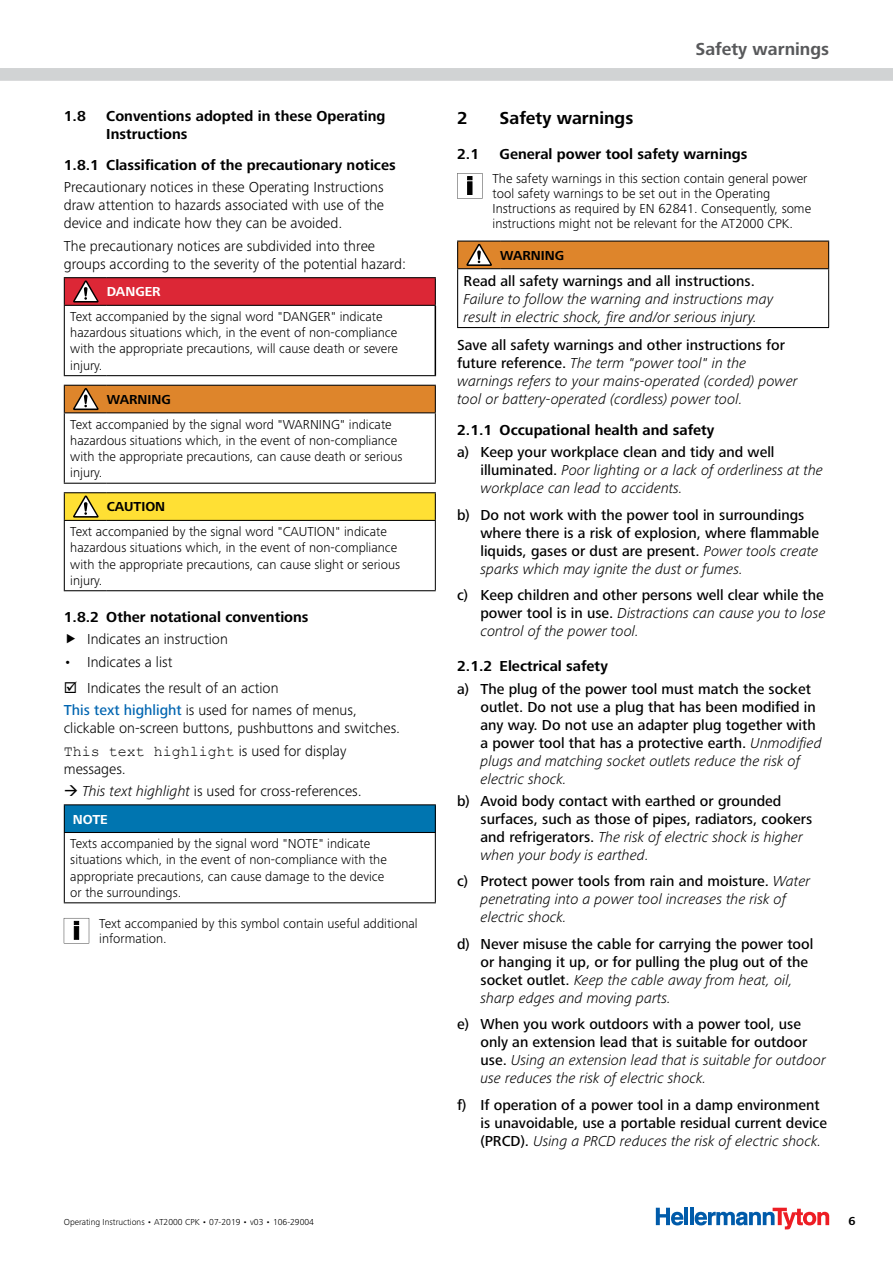
<style>
.page{position:relative;width:893px;height:1263px;background:#fff}
.page>*{position:absolute;margin:0;border:0;box-sizing:border-box;transform-origin:0 0}
.t1{font:700 18px "Frutiger Next LTW1 G";color:#000}
.t2{font:700 18px "Frutiger Next LTW1 G";color:#58595b}
.t3{font:500 15px/18px "Frutiger Next LTW1 G";color:#000}
.t4{font:italic 300 15px/18px "Frutiger Next LTW1 G";color:#000}
.t5{font:300 15px/18px "Frutiger Next LTW1 G";color:#000}
.t6{font:700 15px/18px "Frutiger Next LTW1 G";color:#000}
.t7{font:15px "Courier New";color:#000}
.t8{font:300 13.5px/16.2px "Frutiger Next LTW1 G";color:#000}
.t9{font:700 13.5px "Frutiger Next LTW1 G";color:#000}
.t10{font:700 13.5px "Frutiger Next LTW1 G";color:#fff}
.t11{font:700 12px "Frutiger Next LTW1 G";color:#000}
.t12{font:300 9px "Frutiger Next LTW1 G";color:#000}
.s1{font-weight:500;color:#0065b1}
.s2{font-family:"Frutiger Next LTW1 G";font-weight:300}
.s3{font-style:italic}
.s4{font-weight:500;font-style:normal}
.s5{font-weight:300;font-style:italic}
</style>
<div class="page">
<div style="left:0;top:68px;width:893px;height:13px;background:#d1d3d4"></div>
<hr style="left:684px;top:1208px;width:4px;height:17px;background:#005baa">
<hr style="left:690px;top:1208px;width:4px;height:17px;background:#005baa">
<svg style="left:656px;top:1208px;width:27px;height:17px"></svg>
<svg style="left:695px;top:1208px;width:134px;height:21px"></svg>
<hr style="left:435px;top:306px;width:1px;height:69px;background:#000">
<hr style="left:64px;top:277px;width:43px;height:1px;background:#000">
<hr style="left:64px;top:305px;width:43px;height:1px;background:#000">
<hr style="left:64px;top:306px;width:1px;height:69px;background:#000">
<hr style="left:107px;top:305px;width:329px;height:1px;background:#000">
<hr style="left:64px;top:375px;width:43px;height:1px;background:#000">
<hr style="left:107px;top:375px;width:329px;height:1px;background:#000">
<hr style="left:107px;top:277px;width:329px;height:1px;background:#000">
<svg style="left:64px;top:278px;width:372px;height:27px;background:#d42937"></svg>
<hr style="left:435px;top:413px;width:1px;height:70px;background:#000">
<hr style="left:64px;top:413px;width:1px;height:70px;background:#000">
<hr style="left:64px;top:483px;width:43px;height:1px;background:#000">
<hr style="left:107px;top:483px;width:329px;height:1px;background:#000">
<svg style="left:64px;top:385px;width:372px;height:28px;background:#cf7e2c"></svg>
<hr style="left:435px;top:521px;width:1px;height:69px;background:#000">
<hr style="left:64px;top:492px;width:43px;height:1px;background:#000">
<hr style="left:107px;top:492px;width:329px;height:1px;background:#000">
<hr style="left:64px;top:520px;width:43px;height:1px;background:#000">
<hr style="left:64px;top:521px;width:1px;height:69px;background:#000">
<hr style="left:107px;top:520px;width:329px;height:1px;background:#000">
<hr style="left:64px;top:590px;width:43px;height:1px;background:#000">
<hr style="left:107px;top:590px;width:329px;height:1px;background:#000">
<svg style="left:64px;top:493px;width:372px;height:27px;background:#f6d835"></svg>
<div style="left:64px;top:805px;width:371px;height:27px;background:#0075b0"></div>
<hr style="left:435px;top:833px;width:1px;height:69px;background:#000">
<hr style="left:64px;top:833px;width:1px;height:69px;background:#000">
<hr style="left:64px;top:902px;width:372px;height:1px;background:#000">
<hr style="left:64px;top:804px;width:372px;height:1px;background:#000">
<svg style="left:64px;top:805px;width:1px;height:27px"></svg>
<svg style="left:435px;top:805px;width:1px;height:27px"></svg>
<hr style="left:64px;top:832px;width:372px;height:1px;background:#000">
<svg style="left:64px;top:918px;width:25px;height:25px"></svg>
<svg style="left:457px;top:173px;width:25px;height:26px"></svg>
<hr style="left:828px;top:269px;width:1px;height:58px;background:#000">
<hr style="left:457px;top:269px;width:1px;height:58px;background:#000">
<hr style="left:457px;top:327px;width:43px;height:1px;background:#000">
<hr style="left:500px;top:327px;width:329px;height:1px;background:#000">
<svg style="left:457px;top:241px;width:372px;height:28px;background:#cf7e2c"></svg>
<p class="t6" style="left:64px;top:108px;width:24px">1.8</p>
<p class="t6" style="left:106px;top:108px;width:281px">Conventions adopted in these Operating<br>Instructions</p>
<p class="t6" style="left:64px;top:157px;width:333px">1.8. 1 Classification of the precautionary notices</p>
<p class="t5" style="left:64px;top:178px;width:322px;text-align:justify">Precautionary notices in these Operating Instructions draw attention to hazards associated with use of the device and indicate how they can be avoided.</p>
<p class="t5" style="left:64px;top:237px;width:344px">The precautionary notices are subdivided into three groups according to the severity of the potential hazard:</p>
<p class="t10" style="left:107px;top:284px;width:55px">DANGER</p>
<p class="t8" style="left:70px;top:308px;width:329px">Text accompanied by the signal word "DANGER" indicate hazardous situations which, in the event of non-compliance with the appropriate precautions, will cause death or severe injury.</p>
<p class="t9" style="left:107px;top:392px;width:66px">WARNING</p>
<p class="t8" style="left:70px;top:416px;width:334px">Text accompanied by the signal word "WARNING" indicate hazardous situations which, in the event of non-compliance with the appropriate precautions, can cause death or serious injury.</p>
<p class="t9" style="left:107px;top:499px;width:60px">CAUTION</p>
<p class="t8" style="left:70px;top:523px;width:331px">Text accompanied by the signal word "CAUTION" indicate hazardous situations which, in the event of non-compliance with the appropriate precautions, can cause slight or serious injury.</p>
<p class="t6" style="left:64px;top:608px;width:246px">1.8. 2 Other notational conventions</p>
<p class="t5" style="left:87px;top:630px;width:142px">Indicates an instruction</p>
<p class="t5" style="left:87px;top:648px;width:193px;line-height:26.5px;text-indent:-23px">• Indicates a list<br>Indicates the result of an action</p>
<p class="t5" style="left:64px;top:701px;width:338px"><span class="s1">This text highlight</span> is used for names of menus, clickable on-screen buttons, pushbuttons and switches.</p>
<p class="t7" style="left:64px;top:741px;width:284px">This text highlight <span class="s2">is used for display</span></p>
<p class="t5" style="left:64px;top:759px;width:64px">messages.</p>
<p class="t5" style="left:64px;top:782px;width:299px">→ <span class="s3">This text highlight</span> is used for cross-references.</p>
<p class="t10" style="left:73px;top:811px;width:37px">NOTE</p>
<p class="t8" style="left:70px;top:836px;width:318px">Texts accompanied by the signal word "NOTE" indicate situations which, in the event of non-compliance with the appropriate precautions, can cause damage to the device or the surroundings.</p>
<p class="t8" style="left:99px;top:915px;width:320px;line-height:15px">Text accompanied by this symbol contain useful additional information.</p>
<p class="t12" style="left:64px;top:1217px;width:252px">Operating Instructions • AT2000 CPK • 07-2019 • v03 • 106-29004</p>
<p class="t2" style="left:695px;top:39px;width:135px">Safety warnings</p>
<p class="t1" style="left:457px;top:107px;width:12px">2</p>
<p class="t1" style="left:500px;top:107px;width:135px">Safety warnings</p>
<p class="t6" style="left:457px;top:145px;width:24px">2.1</p>
<p class="t6" style="left:500px;top:145px;width:249px">General power tool safety warnings</p>
<p class="t8" style="left:493px;top:171px;width:320px;line-height:15px">The safety warnings in this section contain general power tool safety warnings to be set out in the Operating Instructions as required by EN 62841. Consequently, some instructions might not be relevant for the AT2000 CPK.</p>
<p class="t9" style="left:500px;top:248px;width:66px">WARNING</p>
<p class="t3" style="left:464px;top:272px;width:293px">Read all safety warnings and all instructions.</p>
<p class="t4" style="left:464px;top:290px;width:311px">Failure to follow the warning and instructions may result in electric shock, fire and/or serious injury.</p>
<p class="t4" style="left:457px;top:336px;width:342px"><span class="s4">Save all safety warnings and other instructions for future reference.</span> The term "power tool" in the warnings refers to your mains-operated (corded) power tool or battery-operated (cordless) power tool.</p>
<p class="t6" style="left:457px;top:421px;width:259px">2. 1. 1 Occupational health and safety</p>
<p class="t4" style="left:480px;top:443px;width:344px;text-indent:-23px"><span class="s4">a) Keep your workplace clean and tidy and well illuminated.</span> Poor lighting or a lack of orderliness at the workplace can lead to accidents.</p>
<p class="t3" style="left:480px;top:506px;width:340px;text-indent:-23px">b) Do not work with the power tool in surroundings where there is a risk of explosion, where flammable liquids, gases or dust are present. <span class="s5">Power tools create sparks which may ignite the dust or fumes.</span></p>
<p class="t3" style="left:480px;top:587px;width:347px;text-indent:-23px">c) Keep children and other persons well clear while the power tool is in use. <span class="s5">Distractions can cause you to lose control of the power tool.</span></p>
<p class="t6" style="left:457px;top:658px;width:152px">2. 1. 2 Electrical safety</p>
<p class="t3" style="left:480px;top:680px;width:343px;text-indent:-23px">a) The plug of the power tool must match the socket outlet. Do not use a plug that has been modified in any way. Do not use an adapter plug together with a power tool that has a protective earth. <span class="s5">Unmodified plugs and matching socket outlets reduce the risk of electric shock.</span></p>
<p class="t3" style="left:480px;top:792px;width:333px;text-indent:-23px">b) Avoid body contact with earthed or grounded surfaces, such as those of pipes, radiators, cookers and refrigerators. <span class="s5">The risk of electric shock is higher when your body is earthed.</span></p>
<p class="t4" style="left:480px;top:872px;width:331px;text-indent:-23px"><span class="s4">c) Protect power tools from rain and moisture.</span> Water penetrating into a power tool increases the risk of electric shock.</p>
<p class="t3" style="left:480px;top:935px;width:334px;text-indent:-23px">d) Never misuse the cable for carrying the power tool or hanging it up, or for pulling the plug out of the socket outlet. <span class="s5">Keep the cable away from heat, oil, sharp edges and moving parts.</span></p>
<p class="t3" style="left:480px;top:1016px;width:347px;text-indent:-23px">e) When you work outdoors with a power tool, use only an extension lead that is suitable for outdoor use. <span class="s5">Using an extension lead that is suitable for outdoor use reduces the risk of electric shock.</span></p>
<p class="t3" style="left:480px;top:1096px;width:348px;text-indent:-23px">f) If operation of a power tool in a damp environment is unavoidable, use a portable residual current device (PRCD). <span class="s5">Using a PRCD reduces the risk of electric shock.</span></p>
<p class="t11" style="left:848px;top:1214px;width:9px">6</p>
</div>
